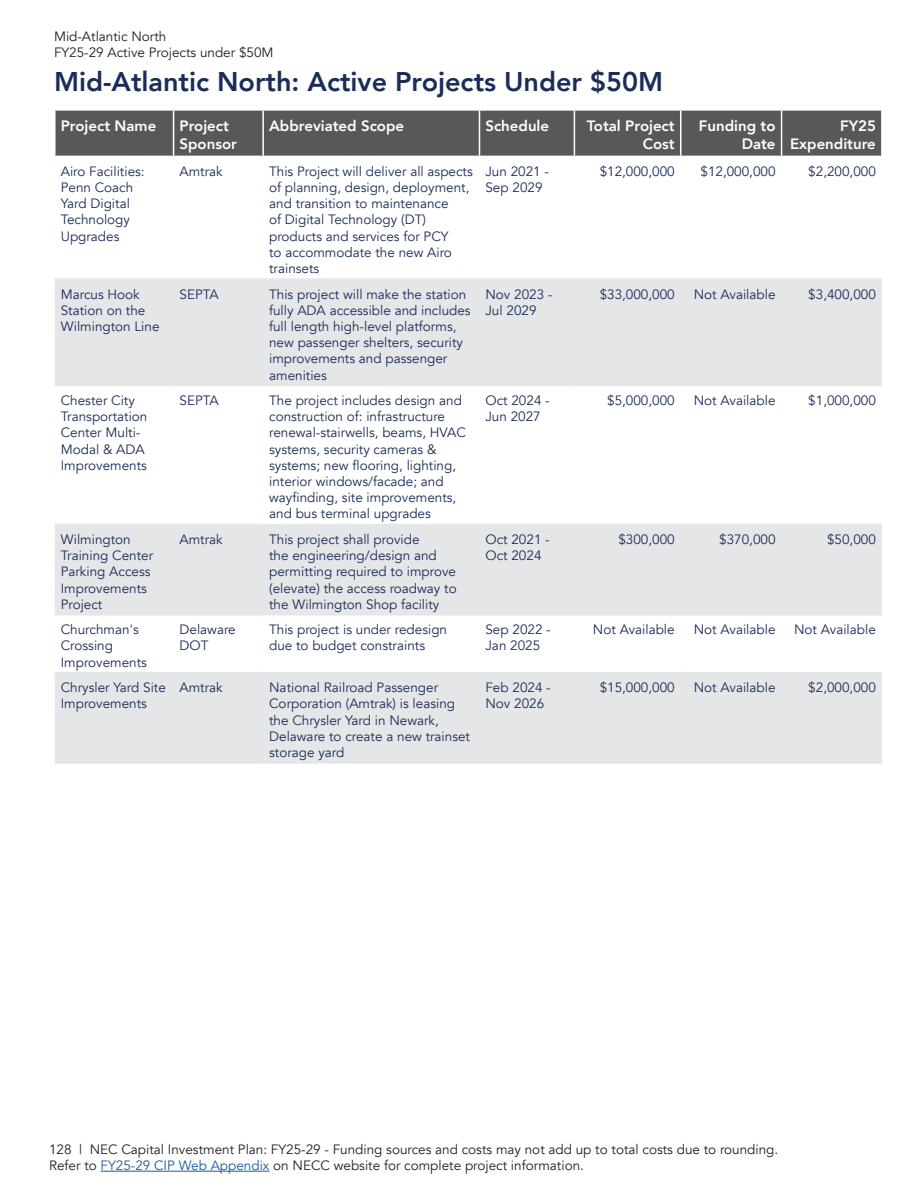
<style>
.page{position:relative;width:918px;height:1188px;background:#fff}
.page>*{position:absolute;margin:0;border:0;box-sizing:border-box;transform-origin:0 0}
.NEC_37_-_Header_2_NONTOC{font:800 27px "Avenir";color:#1b2c58}
.NEC_37_-_Table_Header_2__White{font:800 15px/18px "Avenir";color:#fff;text-align:right}
.Table_Font__Regular{font:13.5px/16.2px "Avenir";color:#1b2c58}
.t1{font:13.5px/16.2px "Avenir";color:#231f20}
.s1{color:#175d9e}
</style>
<div class="page">
<div style="left:56px;top:111px;width:825px;height:45px;background:#57585a"></div>
<svg style="left:55px;top:280px;width:827px;height:482px;fill:#e4e6e7"></svg>
<hr style="left:173px;top:111px;width:1px;height:45px;background:#fff">
<hr style="left:262px;top:111px;width:2px;height:45px;background:#fff">
<hr style="left:479px;top:111px;width:1px;height:45px;background:#fff">
<hr style="left:574px;top:111px;width:1px;height:45px;background:#fff">
<hr style="left:680px;top:111px;width:1px;height:45px;background:#fff">
<hr style="left:781px;top:111px;width:1px;height:45px;background:#fff">
<hr style="left:55px;top:278px;width:119px;height:2px;background:#e6e7e9">
<hr style="left:55px;top:385px;width:119px;height:1px;background:#e6e7e9">
<hr style="left:55px;top:524px;width:119px;height:1px;background:#e6e7e9">
<hr style="left:55px;top:614px;width:119px;height:2px;background:#e6e7e9">
<hr style="left:55px;top:672px;width:119px;height:1px;background:#e6e7e9">
<hr style="left:55px;top:762px;width:119px;height:2px;background:#e6e7e9">
<hr style="left:174px;top:278px;width:89px;height:2px;background:#e6e7e9">
<hr style="left:174px;top:385px;width:89px;height:1px;background:#e6e7e9">
<hr style="left:174px;top:524px;width:89px;height:1px;background:#e6e7e9">
<hr style="left:174px;top:614px;width:89px;height:2px;background:#e6e7e9">
<hr style="left:174px;top:672px;width:89px;height:1px;background:#e6e7e9">
<hr style="left:174px;top:762px;width:89px;height:2px;background:#e6e7e9">
<hr style="left:263px;top:278px;width:216px;height:2px;background:#e6e7e9">
<hr style="left:263px;top:385px;width:216px;height:1px;background:#e6e7e9">
<hr style="left:263px;top:524px;width:216px;height:1px;background:#e6e7e9">
<hr style="left:263px;top:614px;width:216px;height:2px;background:#e6e7e9">
<hr style="left:263px;top:672px;width:216px;height:1px;background:#e6e7e9">
<hr style="left:263px;top:762px;width:216px;height:2px;background:#e6e7e9">
<hr style="left:479px;top:278px;width:95px;height:2px;background:#e6e7e9">
<hr style="left:574px;top:278px;width:107px;height:2px;background:#e6e7e9">
<hr style="left:681px;top:278px;width:101px;height:2px;background:#e6e7e9">
<hr style="left:782px;top:278px;width:100px;height:2px;background:#e6e7e9">
<hr style="left:479px;top:385px;width:95px;height:1px;background:#e6e7e9">
<hr style="left:574px;top:385px;width:107px;height:1px;background:#e6e7e9">
<hr style="left:681px;top:385px;width:101px;height:1px;background:#e6e7e9">
<hr style="left:782px;top:385px;width:100px;height:1px;background:#e6e7e9">
<hr style="left:479px;top:524px;width:95px;height:1px;background:#e6e7e9">
<hr style="left:574px;top:524px;width:107px;height:1px;background:#e6e7e9">
<hr style="left:681px;top:524px;width:101px;height:1px;background:#e6e7e9">
<hr style="left:782px;top:524px;width:100px;height:1px;background:#e6e7e9">
<hr style="left:479px;top:614px;width:95px;height:2px;background:#e6e7e9">
<hr style="left:574px;top:614px;width:107px;height:2px;background:#e6e7e9">
<hr style="left:681px;top:614px;width:101px;height:2px;background:#e6e7e9">
<hr style="left:782px;top:614px;width:100px;height:2px;background:#e6e7e9">
<hr style="left:479px;top:672px;width:95px;height:1px;background:#e6e7e9">
<hr style="left:574px;top:672px;width:107px;height:1px;background:#e6e7e9">
<hr style="left:681px;top:672px;width:101px;height:1px;background:#e6e7e9">
<hr style="left:782px;top:672px;width:100px;height:1px;background:#e6e7e9">
<hr style="left:479px;top:762px;width:95px;height:2px;background:#e6e7e9">
<hr style="left:574px;top:762px;width:107px;height:2px;background:#e6e7e9">
<hr style="left:681px;top:762px;width:101px;height:2px;background:#e6e7e9">
<hr style="left:782px;top:762px;width:100px;height:2px;background:#e6e7e9">
<hr style="left:101px;top:1171px;width:168px;height:1px;background:#175d9e">
<p class="t1" style="left:54px;top:28px;width:221px">Mid-Atlantic North<br>FY25-29 Active Projects under $50M</p>
<p class="NEC_37_-_Header_2_NONTOC" style="left:54px;top:57px;width:611px">Mid-Atlantic North: Active Projects Under $50M</p>
<p class="NEC_37_-_Table_Header_2__White" style="left:61px;top:116px;width:97px">Project Name</p>
<p class="NEC_37_-_Table_Header_2__White" style="left:180px;top:116px;width:59px;text-align:left">Project<br>Sponsor</p>
<p class="NEC_37_-_Table_Header_2__White" style="left:269px;top:116px;width:137px">Abbreviated Scope</p>
<p class="NEC_37_-_Table_Header_2__White" style="left:485px;top:116px;width:65px">Schedule</p>
<p class="NEC_37_-_Table_Header_2__White" style="left:587px;top:116px;width:89px">Total Project<br>Cost</p>
<p class="NEC_37_-_Table_Header_2__White" style="left:699px;top:116px;width:78px">Funding to<br>Date</p>
<p class="NEC_37_-_Table_Header_2__White" style="left:790px;top:116px;width:87px">FY25<br>Expenditure</p>
<p class="Table_Font__Regular" style="left:61px;top:163px;width:85px">Airo Facilities:<br>Penn Coach<br>Yard Digital<br>Technology<br>Upgrades</p>
<p class="Table_Font__Regular" style="left:180px;top:163px;width:45px">Amtrak</p>
<p class="Table_Font__Regular" style="left:269px;top:163px;width:205px">This Project will deliver all aspects of planning, design, deployment, and transition to maintenance<br>of Digital Technology (DT) products and services for PCY<br>to accommodate the new Airo trainsets</p>
<p class="Table_Font__Regular" style="left:485px;top:163px;width:65px">Jun 2021 -<br>Sep 2029</p>
<p class="Table_Font__Regular" style="left:600px;top:163px;width:77px">$12,000,000</p>
<p class="Table_Font__Regular" style="left:701px;top:163px;width:77px">$12,000,000</p>
<p class="Table_Font__Regular" style="left:808px;top:163px;width:69px">$2,200,000</p>
<p class="Table_Font__Regular" style="left:61px;top:286px;width:100px">Marcus Hook<br>Station on the<br>Wilmington Line</p>
<p class="Table_Font__Regular" style="left:180px;top:286px;width:41px">SEPTA</p>
<p class="Table_Font__Regular" style="left:269px;top:286px;width:203px">This project will make the station fully ADA accessible and includes full length high-level platforms, new passenger shelters, security improvements and passenger amenities</p>
<p class="Table_Font__Regular" style="left:485px;top:286px;width:69px">Nov 2023 -<br>Jul 2029</p>
<p class="Table_Font__Regular" style="left:600px;top:286px;width:77px">$33,000,000</p>
<p class="Table_Font__Regular" style="left:694px;top:286px;width:83px">Not Available</p>
<p class="Table_Font__Regular" style="left:808px;top:286px;width:69px">$3,400,000</p>
<p class="Table_Font__Regular" style="left:61px;top:393px;width:88px">Chester City<br>Transportation<br>Center Multi-<br>Modal &amp; ADA<br>Improvements</p>
<p class="Table_Font__Regular" style="left:180px;top:393px;width:41px">SEPTA</p>
<p class="Table_Font__Regular" style="left:269px;top:393px;width:198px">The project includes design and construction of: infrastructure renewal-stairwells, beams, HVAC systems, security cameras &amp; systems; new flooring, lighting, interior windows/facade; and wayfinding, site improvements, and bus terminal upgrades</p>
<p class="Table_Font__Regular" style="left:485px;top:393px;width:66px">Oct 2024 -<br>Jun 2027</p>
<p class="Table_Font__Regular" style="left:607px;top:393px;width:69px">$5,000,000</p>
<p class="Table_Font__Regular" style="left:694px;top:393px;width:83px">Not Available</p>
<p class="Table_Font__Regular" style="left:808px;top:393px;width:69px">$1,000,000</p>
<p class="Table_Font__Regular" style="left:61px;top:531px;width:94px">Wilmington<br>Training Center<br>Parking Access<br>Improvements<br>Project</p>
<p class="Table_Font__Regular" style="left:180px;top:531px;width:45px">Amtrak</p>
<p class="Table_Font__Regular" style="left:269px;top:531px;width:189px">This project shall provide<br>the engineering/design and permitting required to improve (elevate) the access roadway to the Wilmington Shop facility</p>
<p class="Table_Font__Regular" style="left:485px;top:531px;width:66px">Oct 2021 -<br>Oct 2024</p>
<p class="Table_Font__Regular" style="left:618px;top:531px;width:58px">$300,000</p>
<p class="Table_Font__Regular" style="left:719px;top:531px;width:58px">$370,000</p>
<p class="Table_Font__Regular" style="left:827px;top:531px;width:50px">$50,000</p>
<p class="Table_Font__Regular" style="left:61px;top:622px;width:88px">Churchman's<br>Crossing<br>Improvements</p>
<p class="Table_Font__Regular" style="left:180px;top:622px;width:58px">Delaware<br>DOT</p>
<p class="Table_Font__Regular" style="left:269px;top:622px;width:179px">This project is under redesign due to budget constraints</p>
<p class="Table_Font__Regular" style="left:485px;top:622px;width:67px">Sep 2022 -<br>Jan 2025</p>
<p class="Table_Font__Regular" style="left:593px;top:622px;width:83px">Not Available</p>
<p class="Table_Font__Regular" style="left:694px;top:622px;width:83px">Not Available</p>
<p class="Table_Font__Regular" style="left:794px;top:622px;width:83px">Not Available</p>
<p class="Table_Font__Regular" style="left:61px;top:680px;width:107px">Chrysler Yard Site<br>Improvements</p>
<p class="Table_Font__Regular" style="left:180px;top:680px;width:45px">Amtrak</p>
<p class="Table_Font__Regular" style="left:269px;top:680px;width:202px">National Railroad Passenger<br>Corporation (Amtrak) is leasing the Chrysler Yard in Newark,<br>Delaware to create a new trainset storage yard</p>
<p class="Table_Font__Regular" style="left:485px;top:680px;width:67px">Feb 2024 -<br>Nov 2026</p>
<p class="Table_Font__Regular" style="left:600px;top:680px;width:77px">$15,000,000</p>
<p class="Table_Font__Regular" style="left:694px;top:680px;width:83px">Not Available</p>
<p class="Table_Font__Regular" style="left:808px;top:680px;width:69px">$2,000,000</p>
<p class="t1" style="left:49px;top:1141px;width:731px">128 | NEC Capital Investment Plan: FY25-29 - Funding sources and costs may not add up to total costs due to rounding.<br>Refer to <span class="s1">FY25-29 CIP Web Appendix</span> on NECC website for complete project information.</p>
</div>
